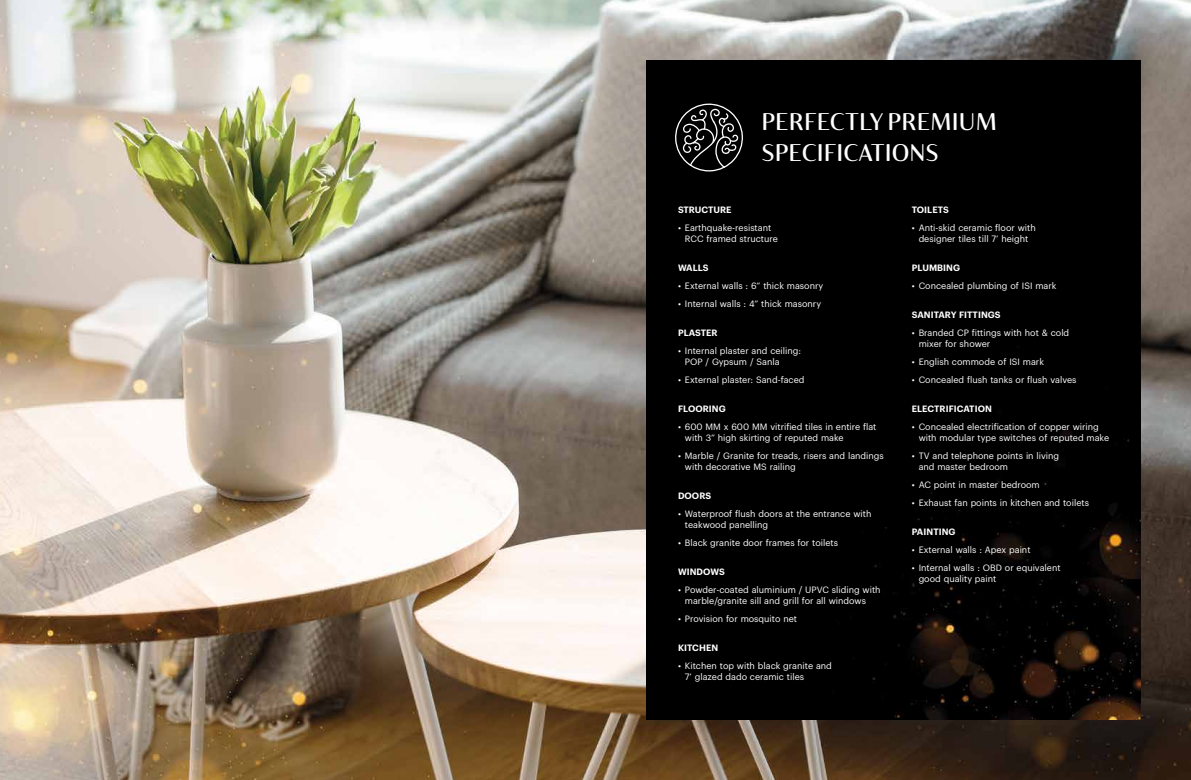
<style>
.page{position:relative;width:1191px;height:780px;background:#fff}
.page>*{position:absolute;margin:0;border:0;box-sizing:border-box;transform-origin:0 0}
.t1{font:600 24px/31.6px "Cabrito Contrast";color:#fff}
.t2{font:9px/11px "Graphik";color:#fff}
.t3{font:600 9px "Graphik";letter-spacing:.005em;color:#fff}
</style>
<div class="page">
<img style="left:0;top:0;width:1191px;height:780px">
<div style="left:646px;top:61px;width:494px;height:658px;background:#000"></div>
<svg style="left:674px;top:103px;width:69px;height:68px;background:#2d2d2d"></svg>
<h1 class="t1" style="left:761px;top:105px;width:237px">PERFECTLY PREMIUM<br>SPECIFICATIONS</h1>
<p class="t3" style="left:678px;top:203px;width:55px">STRUCTURE</p>
<p class="t2" style="left:685px;top:221px;width:94px;text-indent:-7px">• Earthquake-resistant<br>RCC framed structure</p>
<p class="t3" style="left:678px;top:261px;width:32px">WALLS</p>
<p class="t2" style="left:678px;top:279px;width:147px">• External walls : 6” thick masonry</p>
<p class="t2" style="left:678px;top:297px;width:145px">• Internal walls : 4” thick masonry</p>
<p class="t3" style="left:678px;top:326px;width:41px">PLASTER</p>
<p class="t2" style="left:685px;top:344px;width:118px;text-indent:-7px">• Internal plaster and ceiling:<br>POP / Gypsum / Sanla</p>
<p class="t2" style="left:678px;top:373px;width:128px">• External plaster: Sand-faced</p>
<p class="t3" style="left:678px;top:402px;width:49px">FLOORING</p>
<p class="t2" style="left:685px;top:420px;width:193px;text-indent:-7px">• 600 MM x 600 MM vitrified tiles in entire flat with 3” high skirting of reputed make</p>
<p class="t2" style="left:685px;top:449px;width:200px;text-indent:-7px">• Marble / Granite for treads, risers and landings with decorative MS railing</p>
<p class="t3" style="left:678px;top:489px;width:35px">DOORS</p>
<p class="t2" style="left:685px;top:507px;width:188px;text-indent:-7px">• Waterproof flush doors at the entrance with teakwood panelling</p>
<p class="t2" style="left:678px;top:536px;width:162px">• Black granite door frames for toilets</p>
<p class="t3" style="left:678px;top:565px;width:48px">WINDOWS</p>
<p class="t2" style="left:685px;top:583px;width:197px;text-indent:-7px">• Powder-coated aluminium / UPVC sliding with marble/granite sill and grill for all windows</p>
<p class="t2" style="left:678px;top:612px;width:121px">• Provision for mosquito net</p>
<p class="t3" style="left:678px;top:641px;width:42px">KITCHEN</p>
<p class="t2" style="left:685px;top:659px;width:148px;text-indent:-7px">• Kitchen top with black granite and<br>7’ glazed dado ceramic tiles</p>
<p class="t3" style="left:911px;top:203px;width:39px">TOILETS</p>
<p class="t2" style="left:911px;top:221px;width:125px;text-align:center">• Anti-skid ceramic floor with designer tiles till 7’ height</p>
<p class="t3" style="left:911px;top:261px;width:50px">PLUMBING</p>
<p class="t2" style="left:911px;top:279px;width:146px">• Concealed plumbing of ISI mark</p>
<p class="t3" style="left:911px;top:308px;width:90px">SANITARY FITTINGS</p>
<p class="t2" style="left:918px;top:326px;width:152px;text-indent:-7px">• Branded CP fittings with hot &amp; cold mixer for shower</p>
<p class="t2" style="left:911px;top:355px;width:134px">• English commode of ISI mark</p>
<p class="t2" style="left:911px;top:373px;width:166px">• Concealed flush tanks or flush valves</p>
<p class="t3" style="left:911px;top:402px;width:82px">ELECTRIFICATION</p>
<p class="t2" style="left:918px;top:420px;width:192px;text-indent:-7px">• Concealed electrification of copper wiring with modular type switches of reputed make</p>
<p class="t2" style="left:918px;top:449px;width:142px;text-indent:-7px">• TV and telephone points in living and master bedroom</p>
<p class="t2" style="left:911px;top:478px;width:130px">• AC point in master bedroom</p>
<p class="t2" style="left:911px;top:496px;width:179px">• Exhaust fan points in kitchen and toilets</p>
<p class="t3" style="left:911px;top:525px;width:45px">PAINTING</p>
<p class="t2" style="left:911px;top:543px;width:120px">• External walls : Apex paint</p>
<p class="t2" style="left:918px;top:561px;width:143px;text-indent:-7px">• Internal walls : OBD or equivalent good quality paint</p>
</div>
